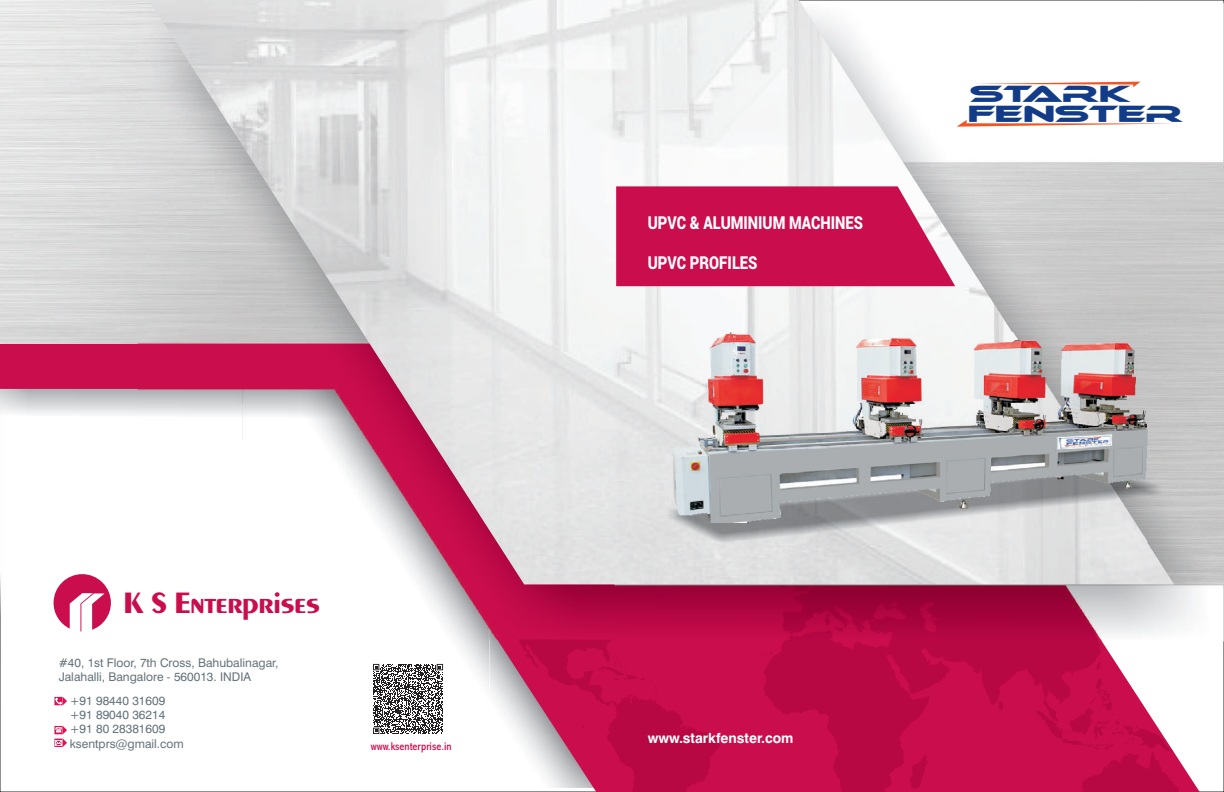
<style>
.page{position:relative;width:1224px;height:792px;background:#fff}
.page>*{position:absolute;margin:0;border:0;box-sizing:border-box;transform-origin:0 0}
.t1{font:28.3px "Aquavit";color:#ca0d4c}
.t2{font:22.4px/20px "Ethnocentric";color:#133c88;scale:1.48 1}
.t3{font:900 17.8px "Roboto";color:#fff;scale:.82 1}
.t4{font:700 14px "Swiss 721 BT";color:#fff}
.t5{font:12px/14.4px "Swiss 721 BT";color:#65737b}
.t6{font:condensed 11.4px "Abadi";color:#ca0d4c}
</style>
<div class="page">
<svg style="left:0;top:343px;width:396px;height:449px"></svg>
<svg style="left:396px;top:642px;width:804px;height:150px;fill:#ca0d4c"></svg>
<img style="left:138px;top:0;width:1086px;height:642px">
<img style="left:149px;top:0;width:1025px;height:584px">
<img style="left:665px;top:464px;width:499px;height:80px">
<img style="left:673px;top:333px;width:474px;height:190px">
<svg style="left:616px;top:186px;width:339px;height:100px;background:#cc2059"></svg>
<svg style="left:975px;top:82px;width:166px;height:5px"></svg>
<svg style="left:957px;top:120px;width:220px;height:7px"></svg>
<div style="left:367px;top:659px;width:81px;height:81px;background:#fff;border-radius:8px"></div>
<svg style="left:373px;top:663px;width:71px;height:71px"></svg>
<svg style="left:54px;top:574px;width:57px;height:57px"></svg>
<svg style="left:54px;top:697px;width:13px;height:8px"></svg>
<svg style="left:54px;top:726px;width:13px;height:21px"></svg>
<h1 class="t1" style="left:124px;top:585px;width:198px">K S Enterprises</h1>
<p class="t5" style="left:59px;top:656px;width:221px">#40, 1st Floor, 7th Cross, Bahubalinagar,<br>Jalahalli, Bangalore - 560013. INDIA</p>
<p class="t5" style="left:70px;top:694px;width:116px">+91 98440 31609 +91 89040 36214 +91 80 28381609 ksentprs@gmail.com</p>
<p class="t6" style="left:371px;top:742px;width:82px">www.ksenterprise.in</p>
<h3 class="t3" style="left:648px;top:210px;width:264px">UPVC &amp; ALUMINIUM MACHINES</h3>
<h3 class="t3" style="left:648px;top:250px;width:135px">UPVC PROFILES</h3>
<h2 class="t2" style="left:969px;top:86px;width:147px">STARK<br>FENSTER</h2>
<p class="t4" style="left:648px;top:732px;width:147px">www.starkfenster.com</p>
</div>
